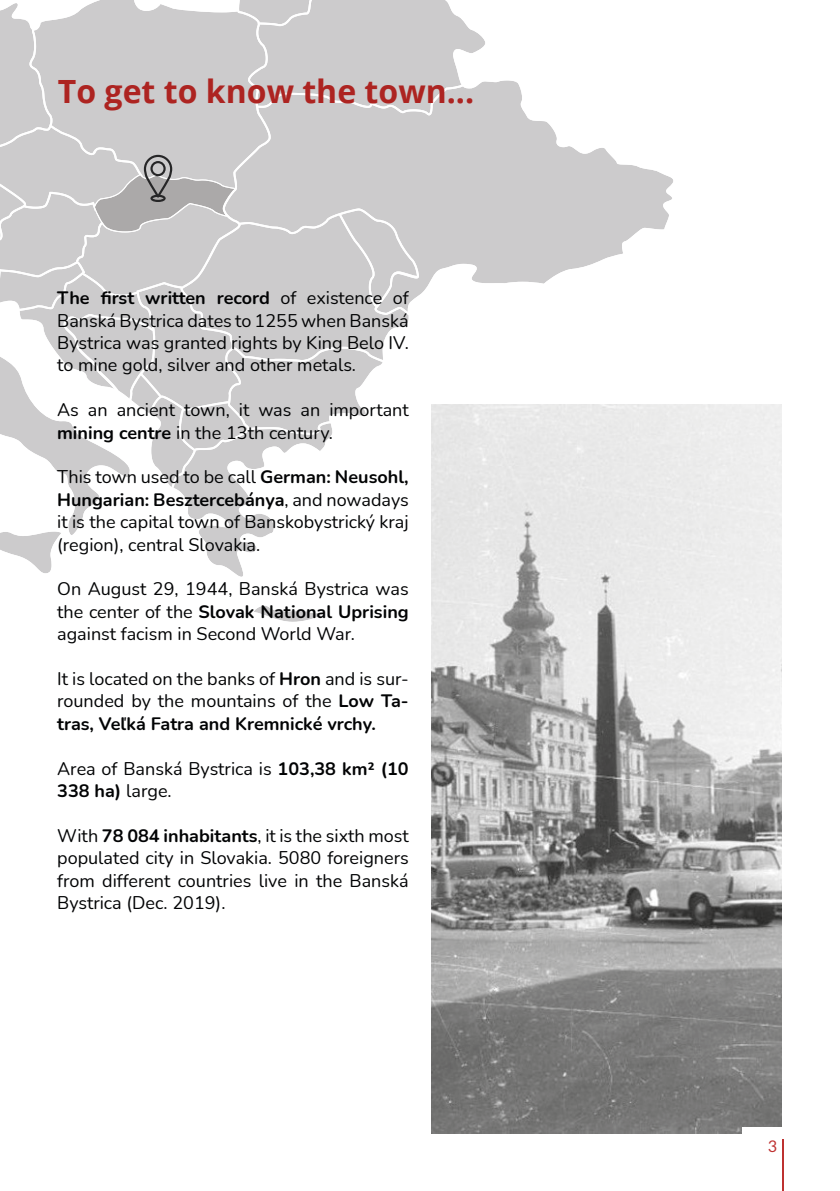
<style>
.page{position:relative;width:840px;height:1191px;background:#fff}
.page>*{position:absolute;margin:0;border:0;box-sizing:border-box;transform-origin:0 0}
.t1{font:700 32px "Open Sans";color:#ad2421}
.t2{font:18px/22.4px "Nunito";color:#020304;text-align:justify}
.t3{font:16px "Lato";color:#bf3130}
.s1{font-weight:700}
</style>
<div class="page">
<img style="left:431px;top:405px;width:350px;height:728px">
<svg style="left:487px;top:80px;width:186px;height:204px;fill:#cccbcc"></svg>
<svg style="left:0;top:0;width:487px;height:624px"></svg>
<div style="left:741px;top:1127px;width:51px;height:64px;background:#fff"></div>
<hr style="left:781px;top:1139px;width:1px;height:52px;background:#bd3130">
<h1 class="t1" style="left:58px;top:68px;width:417px">To get to know the town...</h1>
<p class="t2" style="left:57px;top:286px;width:353px"><span class="s1">The first written record</span> of existence of Banská Bystrica dates to 1255 when Banská Bystrica was granted rights by King Belo IV. to mine gold, silver and other metals.</p>
<p class="t2" style="left:57px;top:398px;width:353px">As an ancient town, it was an important <span class="s1">mining centre</span> in the 13th century.</p>
<p class="t2" style="left:57px;top:465px;width:353px">This town used to be call <span class="s1">German: Neusohl, Hungarian: Besztercebánya</span>, and nowadays it is the capital town of Banskobystrický kraj (region), central Slovakia.</p>
<p class="t2" style="left:57px;top:577px;width:353px">On August 29, 1944, Banská Bystrica was the center of the <span class="s1">Slovak National Uprising </span>against facism in Second World War.</p>
<p class="t2" style="left:57px;top:667px;width:353px">It is located on the banks of <span class="s1">Hron</span> and is sur&shy;rounded by the mountains of the <span class="s1">Low Ta&shy;tras, Veľká Fatra and Kremnické vrchy.</span></p>
<p class="t2" style="left:57px;top:756px;width:353px">Area of Banská Bystrica is <span class="s1">103,38 km² (10<br>338 ha)</span> large.</p>
<p class="t2" style="left:57px;top:823px;width:353px">With <span class="s1">78 084 inhabitants</span>, it is the sixth most populated city in Slovakia. 5080 foreigners from different countries live in the Banská Bystrica (Dec. 2019).</p>
<p class="t3" style="left:767px;top:1137px;width:11px">3</p>
</div>
